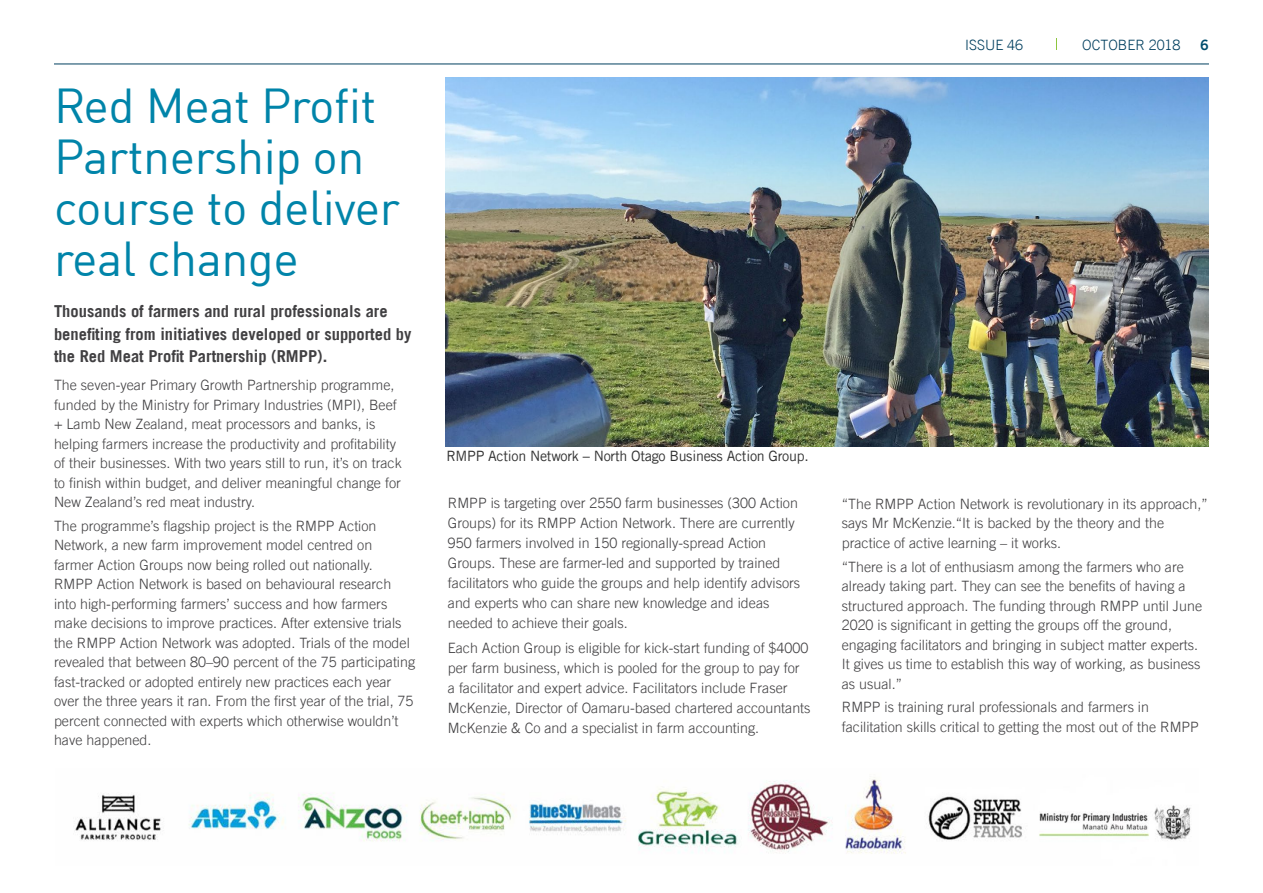
<style>
.page{position:relative;width:1263px;height:893px;background:#fff}
.page>*{position:absolute;margin:0;border:0;box-sizing:border-box;transform-origin:0 0}
.Head_1{font:48px/51px "DIN";letter-spacing:-.01em;color:#0084a9}
.standfirst{font:700 16.5px/22.5px "Trade Gothic LT Std";color:#414042}
.Body{font:300 14.25px/19.5px "Trade Gothic LT Std";color:#414042}
.Captions{font:14.25px "Trade Gothic LT Std";letter-spacing:-.02em;color:#333}
.t1{font:300 14.25px "Trade Gothic LT Std";color:#003f5f}
.t2{font:14.25px "Trade Gothic LT Std Bd 2";color:#004d6d}
</style>
<div class="page">
<hr style="left:54px;top:64px;width:1155px;height:1px;background:#003f5f">
<img style="left:445px;top:77px;width:764px;height:369px">
<img style="left:75px;top:777px;width:1116px;height:77px">
<p class="Head_1" style="left:54px;top:79px;width:347px">Red Meat Profit<br>Partnership on course to deliver real change</p>
<p class="standfirst" style="left:54px;top:300px;width:359px">Thousands of farmers and rural professionals are benefiting from initiatives developed or supported by the Red Meat Profit Partnership (RMPP).</p>
<p class="Body" style="left:54px;top:375px;width:349px">The seven-year Primary Growth Partnership programme, funded by the Ministry for Primary Industries (MPI), Beef + Lamb New Zealand, meat processors and banks, is helping farmers increase the productivity and profitability of their businesses. With two years still to run, it’s on track to finish within budget, and deliver meaningful change for New Zealand’s red meat industry.</p>
<p class="Body" style="left:54px;top:516px;width:363px">The programme’s flagship project is the RMPP Action Network, a new farm improvement model centred on farmer Action Groups now being rolled out nationally.<br>RMPP Action Network is based on behavioural research into high-performing farmers’ success and how farmers make decisions to improve practices. After extensive trials the RMPP Action Network was adopted. Trials of the model revealed that between 80–90 percent of the 75 participating fast-tracked or adopted entirely new practices each year over the three years it ran. From the first year of the trial, 75 percent connected with experts which otherwise wouldn’t have happened.</p>
<p class="t1" style="left:965px;top:36px;width:59px">ISSUE 46</p>
<p class="t1" style="left:1082px;top:36px;width:100px">OCTOBER 2018</p>
<p class="t2" style="left:1200px;top:36px;width:10px">6</p>
<p class="Captions" style="left:446px;top:448px;width:364px">RMPP Action Network – North Otago Business Action Group.</p>
<p class="Body" style="left:448px;top:492px;width:354px;line-height:20.1px">RMPP is targeting over 2550 farm businesses (300 Action Groups) for its RMPP Action Network. There are currently 950 farmers involved in 150 regionally-spread Action Groups. These are farmer-led and supported by trained facilitators who guide the groups and help identify advisors and experts who can share new knowledge and ideas needed to achieve their goals.</p>
<p class="Body" style="left:448px;top:637px;width:364px;line-height:20.1px">Each Action Group is eligible for kick-start funding of $4000 per farm business, which is pooled for the group to pay for<br>a facilitator and expert advice. Facilitators include Fraser McKenzie, Director of Oamaru-based chartered accountants McKenzie &amp; Co and a specialist in farm accounting.</p>
<p class="Body" style="left:842px;top:494px;width:367px">“The RMPP Action Network is revolutionary in its approach,” says Mr McKenzie.“It is backed by the theory and the practice of active learning – it works.</p>
<p class="Body" style="left:842px;top:557px;width:362px">“There is a lot of enthusiasm among the farmers who are already taking part. They can see the benefits of having a structured approach. The funding through RMPP until June 2020 is significant in getting the groups off the ground, engaging facilitators and bringing in subject matter experts.<br>It gives us time to establish this way of working, as business as usual.”</p>
<p class="Body" style="left:842px;top:697px;width:359px">RMPP is training rural professionals and farmers in facilitation skills critical to getting the most out of the RMPP</p>
</div>
